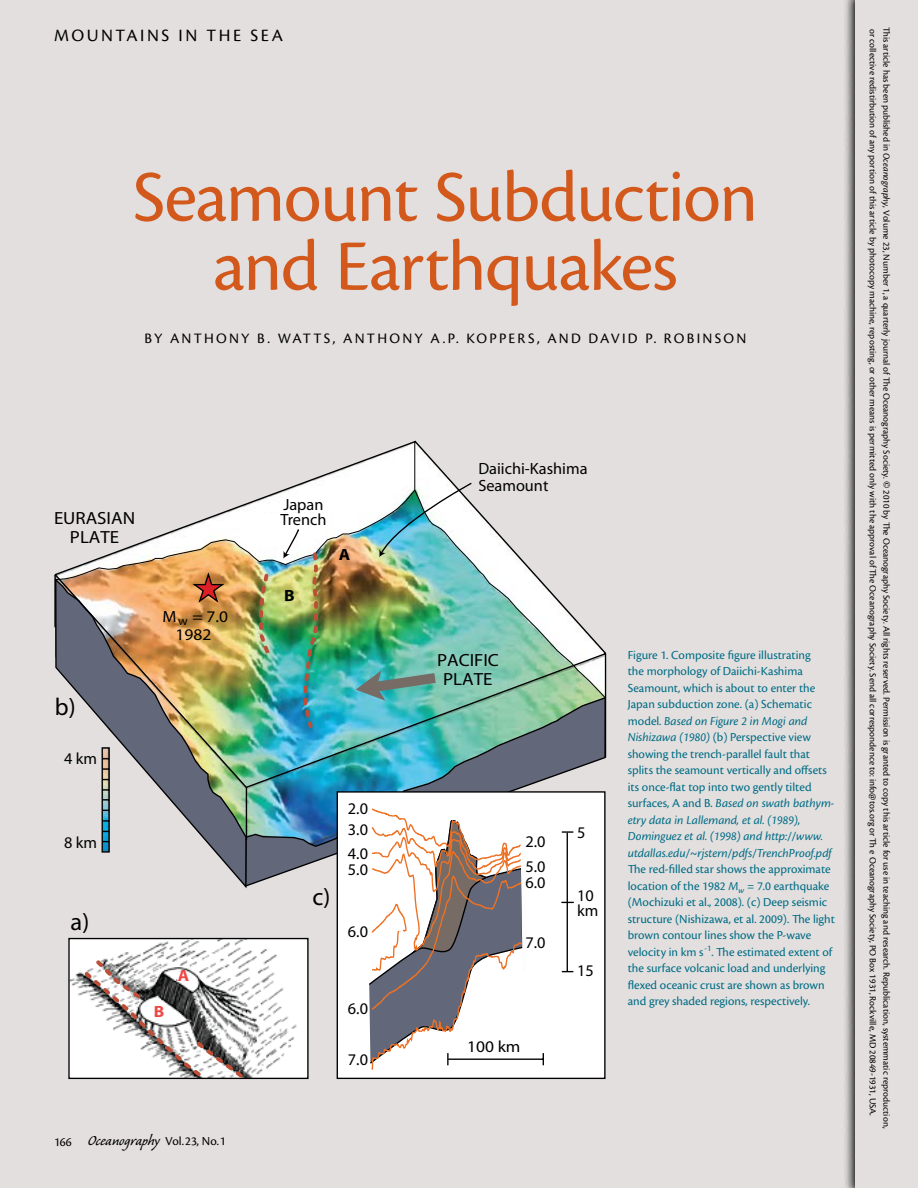
<style>
.page{position:relative;width:918px;height:1188px;background:#e2dfde}
.page>*{position:absolute;margin:0;border:0;box-sizing:border-box;transform-origin:0 0}
.t1{font:75px/69px "Cronos Pro";letter-spacing:-.02em;color:#d2581c;text-align:center}
.t2{font:24.45px "Myriad Pro";color:#000}
.t3{font:18px "Cronos Pro";letter-spacing:.145em;color:#000}
.t4{font:17.7px/18.9px "Myriad Pro";color:#000;text-align:center;scale:1.07 1}
.t5{font:16.35px/17.7px "Myriad Pro";color:#010101}
.t6{font:16.35px/17.9px "Myriad Pro";color:#000;text-align:center;scale:1.07 1}
.t7{font:700 16.35px "Myriad Pro";color:#000;scale:1.07 1}
.t8{font:700 16.35px "Myriad Pro";color:#ef4746;scale:1.07 1}
.t9{font:15px "Cronos Pro";letter-spacing:.15em;color:#000}
.t10{font:12.75px/16.5px "Cronos Pro";color:#006c85}
.t11{font:12.75px "Cronos Pro";color:#000}
.t12{font:9.75px/13.5px "Cronos Pro";color:#000}
.s1{font-family:"Caliban";font-size:18px}
.s2{font-style:italic}
.s3{font-family:"Minion Pro";font-weight:600;font-size:10.5px}
</style>
<div class="page">
<svg style="left:247px;top:841px;width:90px;height:47px"></svg>
<svg style="left:205px;top:841px;width:42px;height:48px"></svg>
<img style="left:54px;top:574px;width:552px;height:267px">
<img style="left:55px;top:441px;width:551px;height:258px">
<img style="left:379px;top:482px;width:94px;height:75px">
<img style="left:257px;top:524px;width:63px;height:207px">
<img style="left:70px;top:940px;width:237px;height:137px">
<div style="left:68px;top:938px;width:241px;height:141px;border:1px solid #000"></div>
<svg style="left:81px;top:957px;width:167px;height:122px;background:#c5c2c1"></svg>
<div style="left:337px;top:792px;width:268px;height:286px;background:#fff"></div>
<div style="left:337px;top:791px;width:269px;height:288px;border:1px solid #000"></div>
<hr style="left:449px;top:1059px;width:94px;height:1px;background:#000">
<svg style="left:369px;top:808px;width:160px;height:262px"></svg>
<svg style="left:543px;top:1053px;width:1px;height:12px"></svg>
<svg style="left:562px;top:831px;width:11px;height:2px"></svg>
<hr style="left:567px;top:833px;width:1px;height:138px;background:#000">
<svg style="left:101px;top:747px;width:9px;height:106px"></svg>
<svg style="left:845px;top:0;width:10px;height:1188px"></svg>
<h3 class="t3" style="left:54px;top:25px;width:231px">Mountains in the Sea</h3>
<h1 class="t1" style="left:133px;top:163px;width:627px">Seamount Subduction and Earthquakes</h1>
<p class="t9" style="left:145px;top:330px;width:601px">By Anthony B. Watts, Anthony A.P. Kopp ers, and Dav id P. Robinson</p>
<h3 class="t4" style="left:54px;top:509px;width:77px">EURASIAN<br>PLATE</h3>
<h2 class="t2" style="left:55px;top:691px;width:22px">b)</h2>
<p class="t5" style="left:64px;top:749px;width:35px">4 km</p>
<p class="t6" style="left:163px;top:608px;width:63px">M<sub>w</sub> = 7.0<br>1982</p>
<p class="t5" style="left:64px;top:833px;width:35px">8 km</p>
<h2 class="t2" style="left:71px;top:907px;width:20px">a)</h2>
<p class="t8" style="left:154px;top:1000px;width:11px">B</p>
<p class="t8" style="left:178px;top:965px;width:12px">A</p>
<p class="t11" style="left:54px;top:1134px;width:173px">166 <span class="s1">Oceanography</span> Vol.23, No.1</p>
<p class="t5" style="left:280px;top:497px;width:48px;line-height:15px">Japan<br>Trench</p>
<p class="t7" style="left:284px;top:585px;width:11px">B</p>
<p class="t7" style="left:339px;top:543px;width:12px">A</p>
<p class="t5" style="left:478px;top:459px;width:111px">Daiichi-Kashima<br>Seamount</p>
<h3 class="t4" style="left:437px;top:650px;width:59px">PACIFIC<br>PLATE</h3>
<h2 class="t2" style="left:313px;top:882px;width:19px">c)</h2>
<p class="t5" style="left:348px;top:800px;width:22px">2.0</p>
<p class="t5" style="left:348px;top:821px;width:22px">3.0</p>
<p class="t5" style="left:526px;top:832px;width:22px">2.0</p>
<p class="t5" style="left:348px;top:845px;width:22px">4.0</p>
<p class="t5" style="left:348px;top:860px;width:22px">5.0</p>
<p class="t5" style="left:526px;top:857px;width:22px">5.0</p>
<p class="t5" style="left:348px;top:922px;width:22px">6.0</p>
<p class="t5" style="left:526px;top:873px;width:22px">6.0</p>
<p class="t5" style="left:526px;top:933px;width:22px">7.0</p>
<p class="t5" style="left:348px;top:1000px;width:22px">6.0</p>
<p class="t5" style="left:348px;top:1050px;width:22px">7.0</p>
<p class="t6" style="left:467px;top:1037px;width:51px">100 km</p>
<p class="t5" style="left:577px;top:824px;width:10px">5</p>
<p class="t5" style="left:577px;top:886px;width:18px">10</p>
<p class="t5" style="left:577px;top:901px;width:23px">km</p>
<p class="t5" style="left:577px;top:961px;width:18px">15</p>
<p class="t10" style="left:628px;top:646px;width:208px">Figure 1. Composite figure illustrating<br>the morphology of Daiichi-Kashima Seamount, which is about to enter the Japan subduction zone. (a) Schematic model. <span class="s2">Based on Figure 2 in Mogi and Nishizawa (1980)</span> (b) Perspective view showing the trench-parallel fault that splits the seamount vertically and offsets its once-flat top into two gently tilted surfaces, A and B. <span class="s2">Based on swath bathym&shy;etry data in Lallemand, et al. (1989), Dominguez et al. (1998) and http://www. utdallas.edu/~rjstern/pdfs/TrenchProof.pdf</span></p>
<p class="t10" style="left:628px;top:861px;width:209px">The red-filled star shows the approximate location of the 1982 <span class="s2">M</span><sub>w</sub> = 7.0 earthquake (Mochizuki et al., 2008). (c) Deep seismic structure (Nishizawa, et al. 2009). The light brown contour lines show the P-wave velocity in km s<sup>-1</sup>. The estimated extent of the surface volcanic load and underlying flexed oceanic crust are shown as brown and grey shaded regions, respectively.</p>
<p class="t12" style="left:893px;top:27px;width:1103px;rotate:90deg">This article has been published in <span class="s2">Oceanography</span>, Volume 23, Number 1, a quarterly journal of The Oceanography Society. <span class="s3">©</span> 2010 by The Oceanography Society. All rights reserved. Permission is granted to copy this article for use in teaching and research. Republication, systemmatic reproduction, or collective redistirbution of any portion of this article by photocopy machine, reposting, or other means is permitted only with the approval of The Oceanography Society. Send all correspondence to: info@tos.org or Th e Oceanography Society, PO Box 1931, Rockville, MD 20849-1931, USA.</p>
</div>
